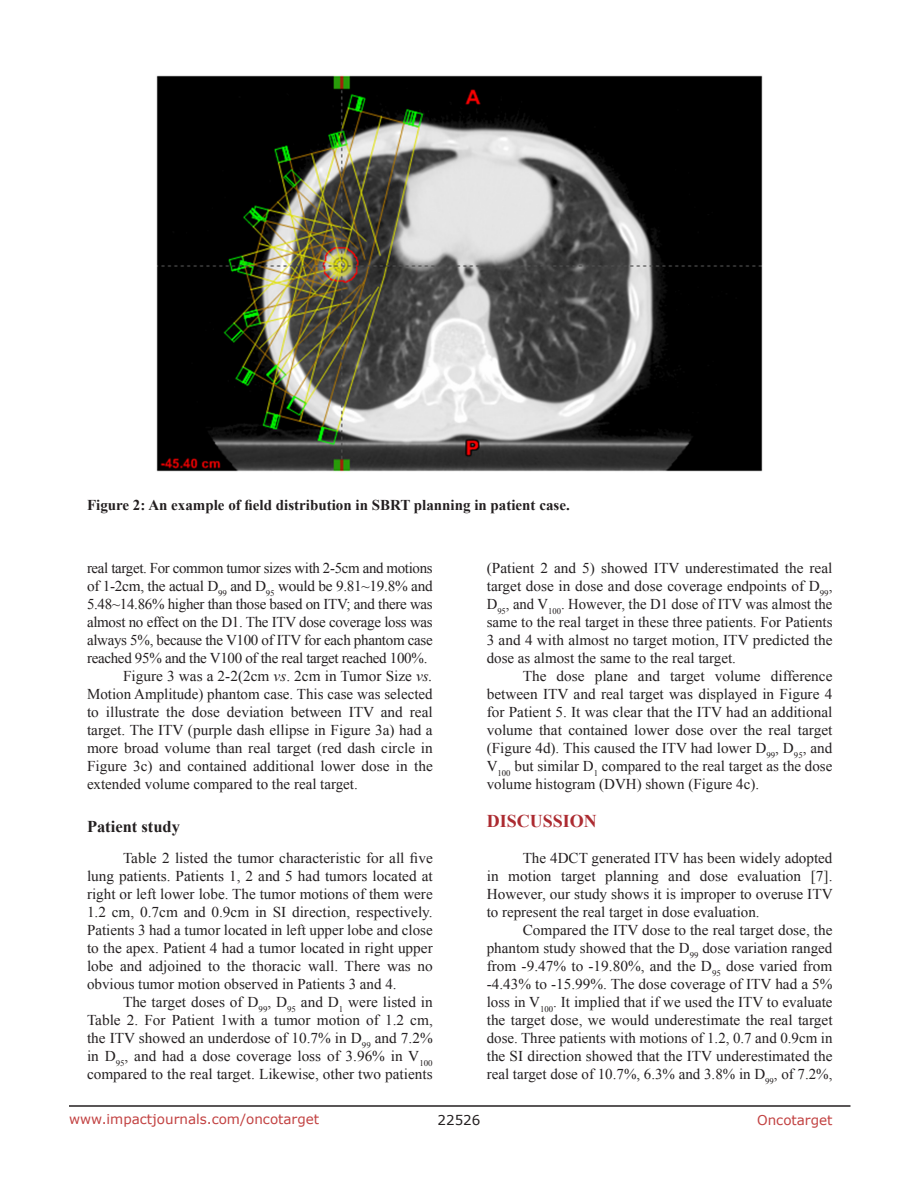
<style>
.page{position:relative;width:918px;height:1188px;background:#fff}
.page>*{position:absolute;margin:0;border:0;box-sizing:border-box;transform-origin:0 0}
.Heading{font:700 18px "Times New Roman";color:#ac2b31}
.SubHeading{font:700 16.5px "Times New Roman";color:#231f20}
.BodyText{font:15px/18px "Times New Roman";color:#231f20;text-align:justify}
.figuretext{font:700 15px "Times New Roman";color:#231f20}
.t1{font:13.5px "Verdana";color:#c24141}
.t2{font:13.5px "Verdana";color:#231f20}
.s1{font-style:italic}
</style>
<div class="page">
<hr style="left:69px;top:1105px;width:781px;height:2px;background:#231f20">
<img style="left:156px;top:75px;width:607px;height:397px">
<p class="figuretext" style="left:87px;top:495px;width:484px">Figure 2: An example of field distribution in SBRT planning in patient case.</p>
<p class="BodyText" style="left:87px;top:559px;width:347px">real target. For common tumor sizes with 2-5cm and motions of 1-2cm, the actual D<sub>99</sub> and D<sub>95</sub> would be 9.81~19.8% and 5.48~14.86% higher than those based on ITV; and there was almost no effect on the D1. The ITV dose coverage loss was always 5%, because the V100 of ITV for each phantom case reached 95% and the V100 of the real target reached 100%.</p>
<p class="BodyText" style="left:87px;top:667px;width:347px;text-indent:36px">Figure 3 was a 2-2(2cm <span class="s1">vs</span>. 2cm in Tumor Size <span class="s1">vs.<br></span>Motion Amplitude) phantom case. This case was selected to illustrate the dose deviation between ITV and real target. The ITV (purple dash ellipse in Figure 3a) had a more broad volume than real target (red dash circle in Figure 3c) and contained additional lower dose in the extended volume compared to the real target.</p>
<p class="SubHeading" style="left:87px;top:815px;width:95px">Patient study</p>
<p class="BodyText" style="left:87px;top:849px;width:347px;text-indent:36px">Table 2 listed the tumor characteristic for all five lung patients. Patients 1, 2 and 5 had tumors located at right or left lower lobe. The tumor motions of them were 1.2 cm, 0.7cm and 0.9cm in SI direction, respectively.<br>Patients 3 had a tumor located in left upper lobe and close to the apex. Patient 4 had a tumor located in right upper lobe and adjoined to the thoracic wall. There was no obvious tumor motion observed in Patients 3 and 4.</p>
<p class="BodyText" style="left:87px;top:993px;width:347px;text-indent:36px">The target doses of D<sub>99</sub>, D<sub>95</sub> and D<sub>1</sub> were listed in Table 2. For Patient 1with a tumor motion of 1.2 cm, the ITV showed an underdose of 10.7% in D<sub>99</sub> and 7.2% in D<sub>95</sub>, and had a dose coverage loss of 3.96% in V<sub>100 </sub>compared to the real target. Likewise, other two patients</p>
<p class="BodyText" style="left:487px;top:559px;width:347px">(Patient 2 and 5) showed ITV underestimated the real target dose in dose and dose coverage endpoints of D<sub>99</sub>, D<sub>95</sub>, and V<sub>100</sub>. However, the D1 dose of ITV was almost the same to the real target in these three patients. For Patients 3 and 4 with almost no target motion, ITV predicted the dose as almost the same to the real target.</p>
<p class="BodyText" style="left:487px;top:667px;width:347px;text-indent:36px">The dose plane and target volume difference between ITV and real target was displayed in Figure 4 for Patient 5. It was clear that the ITV had an additional volume that contained lower dose over the real target (Figure 4d). This caused the ITV had lower D<sub>99</sub>, D<sub>95</sub>, and V<sub>100</sub> but similar D<sub>1</sub> compared to the real target as the dose volume histogram (DVH) shown (Figure 4c).</p>
<p class="Heading" style="left:487px;top:809px;width:112px">DISCUSSION</p>
<p class="BodyText" style="left:487px;top:849px;width:347px;text-indent:36px">The 4DCT generated ITV has been widely adopted in motion target planning and dose evaluation [7].<br>However, our study shows it is improper to overuse ITV to represent the real target in dose evaluation.</p>
<p class="BodyText" style="left:487px;top:921px;width:347px;text-indent:36px">Compared the ITV dose to the real target dose, the phantom study showed that the D<sub>99</sub> dose variation ranged from -9.47% to -19.80%, and the D<sub>95</sub> dose varied from -4.43% to -15.99%. The dose coverage of ITV had a 5% loss in V<sub>100</sub>. It implied that if we used the ITV to evaluate the target dose, we would underestimate the real target dose. Three patients with motions of 1.2, 0.7 and 0.9cm in the SI direction showed that the ITV underestimated the real target dose of 10.7%, 6.3% and 3.8% in D<sub>99</sub>, of 7.2%,</p>
<p class="t1" style="left:69px;top:1110px;width:252px">www.impactjournals.com/oncotarget</p>
<p class="t2" style="left:438px;top:1111px;width:44px">22526</p>
<p class="t1" style="left:757px;top:1111px;width:77px">Oncotarget</p>
</div>
